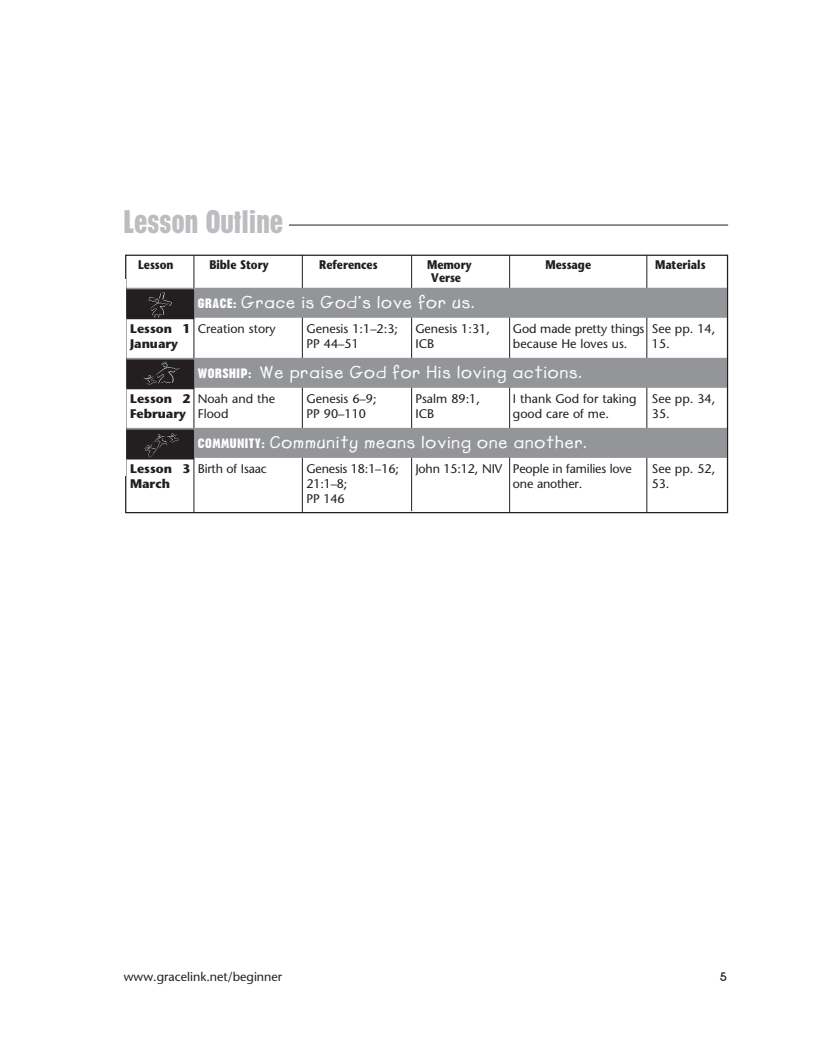
<style>
.page{position:relative;width:822px;height:1047px;background:#fff}
.page>*{position:absolute;margin:0;border:0;box-sizing:border-box;transform-origin:0 0}
.t1{font:700 condensed 30px "Placard";color:#bcbdc0}
.t2{font:17.5px "Lemonade ICG Bold";letter-spacing:.045em;color:#fff;scale:1.1 1}
.t3{font:12.5px "Stone Sans";color:#231f20}
.t4{font:700 12.5px "Stone Sans";color:#231f20;scale:.85 1}
.t5{font:700 12.5px "Stone Sans";color:#231f20}
.t6{font:700 12.5px "New Garden";color:#231f20}
.s1{font-family:"Placard";font-weight:700;font-stretch:condensed;font-size:12.5px}
.s2{font-weight:700}
.s3{font-weight:400}
</style>
<div class="page">
<hr style="left:289px;top:225px;width:439px;height:1px;background:#231f20">
<hr style="left:193px;top:255px;width:1px;height:257px;background:#231f20">
<hr style="left:302px;top:255px;width:1px;height:257px;background:#231f20">
<hr style="left:411px;top:255px;width:1px;height:256px;background:#231f20">
<hr style="left:509px;top:255px;width:1px;height:257px;background:#231f20">
<hr style="left:646px;top:255px;width:1px;height:258px;background:#231f20">
<div style="left:122px;top:288px;width:604px;height:30px;background:#939598"></div>
<div style="left:122px;top:358px;width:604px;height:30px;background:#939598"></div>
<div style="left:122px;top:428px;width:604px;height:30px;background:#939598"></div>
<div style="left:125px;top:254px;width:603px;height:259px;border:1px solid #231f20"></div>
<div style="left:127px;top:360px;width:66px;height:28px;background:#231f20"></div>
<svg style="left:143px;top:361px;width:37px;height:24px"></svg>
<div style="left:126px;top:359px;width:68px;height:30px;border:1px solid #231f20"></div>
<div style="left:127px;top:430px;width:66px;height:29px;background:#231f20"></div>
<svg style="left:144px;top:433px;width:35px;height:24px"></svg>
<div style="left:126px;top:429px;width:68px;height:30px;border:1px solid #231f20"></div>
<div style="left:127px;top:290px;width:66px;height:28px;background:#231f20"></div>
<svg style="left:149px;top:292px;width:23px;height:25px"></svg>
<div style="left:126px;top:289px;width:68px;height:30px;border:1px solid #231f20"></div>
<div style="left:87px;top:279px;width:38px;height:197px;background:#fff"></div>
<p class="t1" style="left:124px;top:204px;width:161px">Lesson Outline</p>
<p class="t4" style="left:138px;top:257px;width:43px">Lesson</p>
<p class="t4" style="left:209px;top:257px;width:71px">Bible Story</p>
<p class="t4" style="left:319px;top:257px;width:70px">References</p>
<p class="t4" style="left:427px;top:257px;width:54px">Memory</p>
<p class="t4" style="left:545px;top:257px;width:55px">Message</p>
<p class="t4" style="left:654px;top:257px;width:61px">Materials</p>
<p class="t4" style="left:431px;top:270px;width:36px">Verse</p>
<p class="t2" style="left:197px;top:292px;width:253px"><span class="s1">GRACE:</span> Grace is God’s love for us.</p>
<p class="t3" style="left:130px;top:321px;width:147px"><span class="s2">Lesson 1</span> Creation story</p>
<p class="t3" style="left:306px;top:321px;width:93px">Genesis 1:1–2:3;</p>
<p class="t3" style="left:415px;top:321px;width:76px">Genesis 1:31,</p>
<p class="t3" style="left:512px;top:321px;width:204px">God made pretty things See pp. 14,</p>
<p class="t5" style="left:130px;top:336px;width:50px">January</p>
<p class="t3" style="left:306px;top:336px;width:54px">PP 44–51</p>
<p class="t3" style="left:415px;top:336px;width:21px">ICB</p>
<p class="t3" style="left:512px;top:336px;width:116px">because He loves us.</p>
<p class="t3" style="left:651px;top:336px;width:19px">15.</p>
<p class="t2" style="left:198px;top:362px;width:350px"><span class="s1">WORSHIP:</span> We praise God for His loving actions.</p>
<p class="t3" style="left:130px;top:391px;width:146px"><span class="s2">Lesson 2</span> Noah and the</p>
<p class="t3" style="left:306px;top:391px;width:72px">Genesis 6–9;</p>
<p class="t3" style="left:415px;top:391px;width:66px">Psalm 89:1,</p>
<p class="t3" style="left:513px;top:391px;width:204px">I thank God for taking See pp. 34,</p>
<p class="t5" style="left:130px;top:406px;width:100px">February <span class="s3">Flood</span></p>
<p class="t3" style="left:306px;top:406px;width:61px">PP 90–110</p>
<p class="t3" style="left:415px;top:406px;width:21px">ICB</p>
<p class="t3" style="left:512px;top:406px;width:97px">good care of me.</p>
<p class="t3" style="left:651px;top:406px;width:19px">35.</p>
<p class="t2" style="left:198px;top:432px;width:355px"><span class="s1">COMMUNITY:</span> Community means loving one another.</p>
<p class="t3" style="left:130px;top:461px;width:138px"><span class="s2">Lesson 3</span> Birth of Isaac</p>
<p class="t3" style="left:306px;top:461px;width:94px">Genesis 18:1–16;</p>
<p class="t3" style="left:415px;top:461px;width:218px">John 15:12, NIV People in families love</p>
<p class="t3" style="left:651px;top:461px;width:65px">See pp. 52,</p>
<p class="t5" style="left:130px;top:476px;width:42px">March</p>
<p class="t3" style="left:306px;top:476px;width:42px">21:1–8;</p>
<p class="t3" style="left:512px;top:476px;width:71px">one another.</p>
<p class="t3" style="left:651px;top:476px;width:19px">53.</p>
<p class="t3" style="left:306px;top:491px;width:39px">PP 146</p>
<p class="t3" style="left:124px;top:969px;width:160px">www.gracelink.net/beginner</p>
<p class="t6" style="left:719px;top:969px;width:9px">5</p>
</div>
